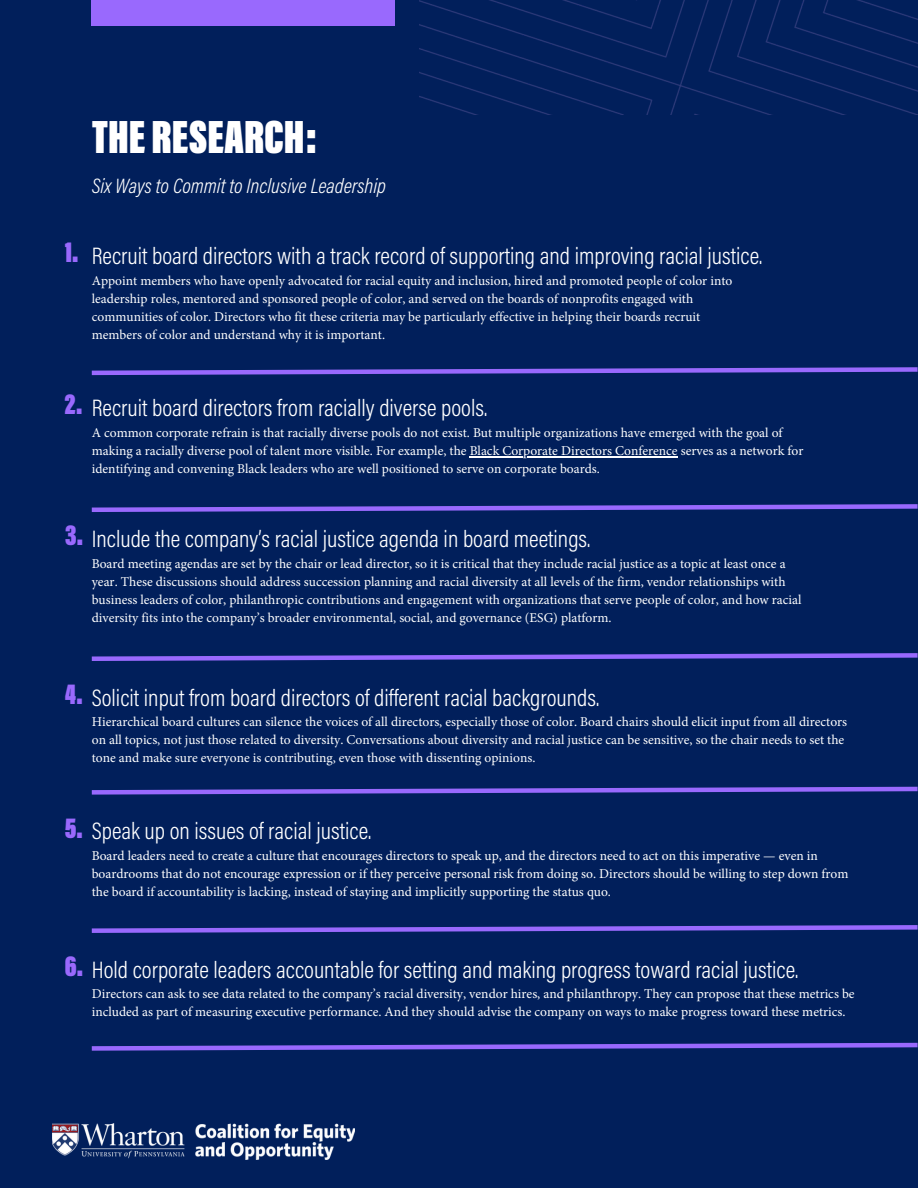
<style>
.page{position:relative;width:918px;height:1188px;background:#011f5b}
.page>*{position:absolute;margin:0;border:0;box-sizing:border-box;transform-origin:0 0}
.t1{font:900 48px "Acumin Pro Extra Cond";color:#fff}
.t2{font:900 30px "Acumin Pro Extra Cond";color:#9969fd}
.t3{font:300 24px "Acumin Pro Cond";color:#fff}
.t4{font:italic 300 21px "Acumin Pro Cond";color:#fff}
.t5{font:13.5px/18px "Minion Pro";color:#fff}
</style>
<div class="page">
<div style="left:92px;top:0;width:303px;height:26px;background:#9969fd"></div>
<img style="left:53px;top:1124px;width:301px;height:36px">
<svg style="left:91px;top:367px;width:827px;height:9px"></svg>
<svg style="left:91px;top:653px;width:827px;height:8px"></svg>
<svg style="left:91px;top:925px;width:827px;height:8px"></svg>
<svg style="left:91px;top:504px;width:827px;height:8px"></svg>
<svg style="left:91px;top:786px;width:827px;height:9px"></svg>
<svg style="left:91px;top:1042px;width:827px;height:9px"></svg>
<hr style="left:470px;top:456px;width:208px;height:1px;background:#fff">
<img style="left:419px;top:0;width:498px;height:115px">
<p class="t1" style="left:92px;top:118px;width:228px">THE RESEARCH:</p>
<p class="t4" style="left:92px;top:178px;width:296px">Six Ways to Commit to Inclusive Leadership</p>
<p class="t2" style="left:65px;top:240px;width:15px">1.</p>
<p class="t3" style="left:92px;top:246px;width:672px">Recruit board directors with a track record of supporting and improving racial justice.</p>
<p class="t5" style="left:92px;top:272px;width:642px">Appoint members who have openly advocated for racial equity and inclusion, hired and promoted people of color into leadership roles, mentored and sponsored people of color, and served on the boards of nonprofits engaged with communities of color. Directors who fit these criteria may be particularly effective in helping their boards recruit members of color and understand why it is important.</p>
<p class="t2" style="left:65px;top:392px;width:19px">2.</p>
<p class="t3" style="left:92px;top:399px;width:397px">Recruit board directors from racially diverse pools.</p>
<p class="t5" style="left:92px;top:425px;width:713px">A common corporate refrain is that racially diverse pools do not exist. But multiple organizations have emerged with the goal of making a racially diverse pool of talent more visible. For example, the Black Corporate Directors Conference serves as a network for identifying and convening Black leaders who are well positioned to serve on corporate boards.</p>
<p class="t2" style="left:65px;top:523px;width:20px">3.</p>
<p class="t3" style="left:92px;top:530px;width:500px">Include the company’s racial justice agenda in board meetings.</p>
<p class="t5" style="left:92px;top:556px;width:711px">Board meeting agendas are set by the chair or lead director, so it is critical that they include racial justice as a topic at least once a year. These discussions should address succession planning and racial diversity at all levels of the firm, vendor relationships with business leaders of color, philanthropic contributions and engagement with organizations that serve people of color, and how racial diversity fits into the company’s broader environmental, social, and governance (ESG) platform.</p>
<p class="t2" style="left:65px;top:682px;width:19px">4.</p>
<p class="t3" style="left:92px;top:688px;width:509px">Solicit input from board directors of different racial backgrounds.</p>
<p class="t5" style="left:92px;top:714px;width:757px">Hierarchical board cultures can silence the voices of all directors, especially those of color. Board chairs should elicit input from all directors on all topics, not just those related to diversity. Conversations about diversity and racial justice can be sensitive, so the chair needs to set the tone and make sure everyone is contributing, even those with dissenting opinions.</p>
<p class="t2" style="left:65px;top:816px;width:19px">5.</p>
<p class="t3" style="left:92px;top:821px;width:281px">Speak up on issues of racial justice.</p>
<p class="t5" style="left:92px;top:848px;width:758px">Board leaders need to create a culture that encourages directors to speak up, and the directors need to act on this imperative — even in boardrooms that do not encourage expression or if they perceive personal risk from doing so. Directors should be willing to step down from the board if accountability is lacking, instead of staying and implicitly supporting the status quo.</p>
<p class="t2" style="left:65px;top:954px;width:20px">6.</p>
<p class="t3" style="left:92px;top:960px;width:708px">Hold corporate leaders accountable for setting and making progress toward racial justice.</p>
<p class="t5" style="left:92px;top:986px;width:764px">Directors can ask to see data related to the company’s racial diversity, vendor hires, and philanthropy. They can propose that these metrics be included as part of measuring executive performance. And they should advise the company on ways to make progress toward these metrics.</p>
</div>
